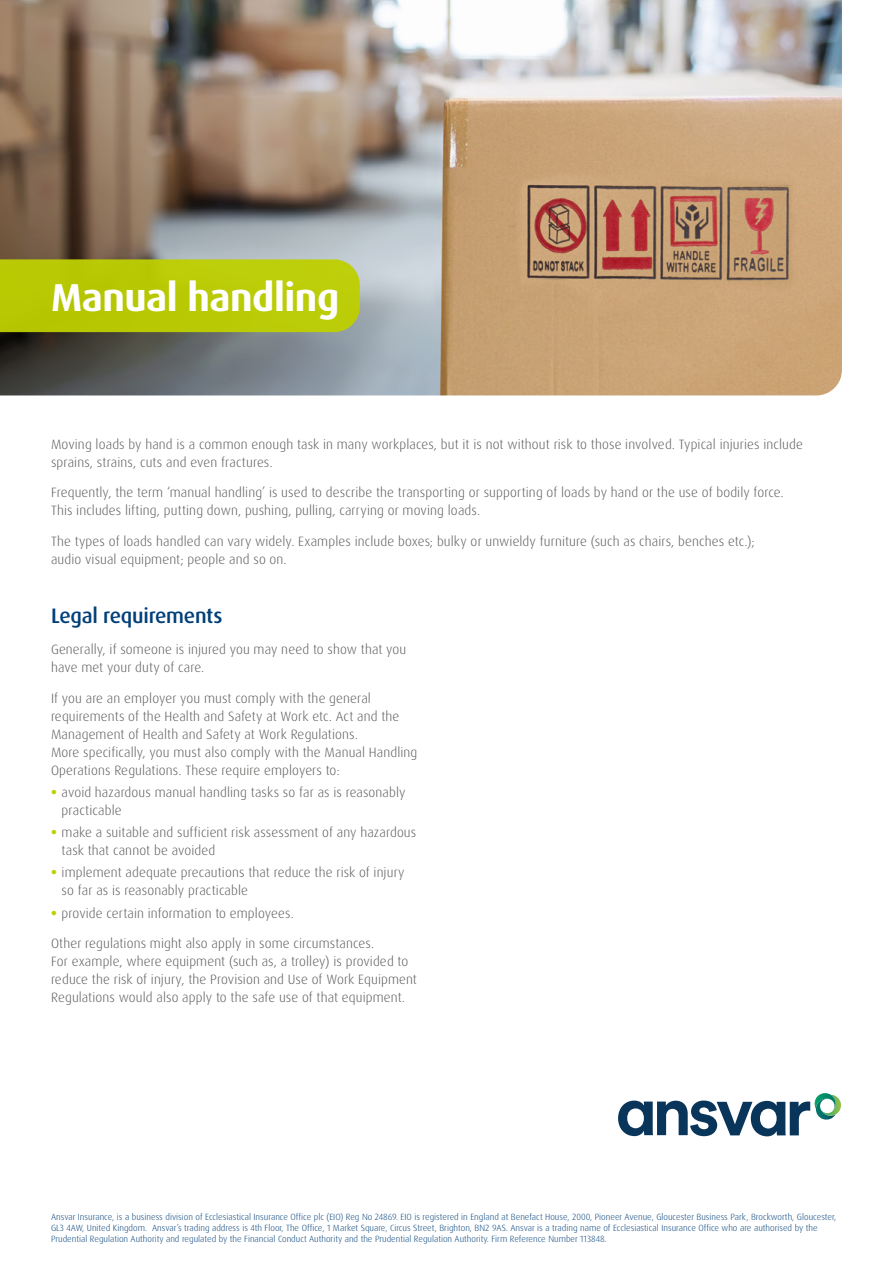
<style>
.page{position:relative;width:893px;height:1263px;background:#fff}
.page>*{position:absolute;margin:0;border:0;box-sizing:border-box;transform-origin:0 0}
.t1{font:700 39px "Dax Pro";letter-spacing:-.015em;color:#fff}
.t2{font:500 21px "Dax Pro";letter-spacing:-.01em;color:#003f79}
.t3{font:300 13.5px/18px "Dax Pro";letter-spacing:.01em;color:#575756}
.t4{font:300 9px/10.8px "Dax Pro";color:#003f79}
.s1{font-weight:800;color:#bed000}
</style>
<div class="page">
<svg style="left:618px;top:1093px;width:223px;height:43px"></svg>
<img style="left:0;top:0;width:842px;height:395px">
<div style="left:0;top:259px;width:360px;height:73px;background:#b9c904"></div>
<h1 class="t1" style="left:51px;top:272px;width:290px">Manual handling</h1>
<p class="t3" style="left:51px;top:435px;width:753px">Moving loads by hand is a common enough task in many workplaces, but it is not without risk to those involved. Typical injuries include sprains, strains, cuts and even fractures.</p>
<p class="t3" style="left:51px;top:484px;width:734px">Frequently, the term ‘manual handling’ is used to describe the transporting or supporting of loads by hand or the use of bodily force.<br>This includes lifting, putting down, pushing, pulling, carrying or moving loads.</p>
<p class="t3" style="left:51px;top:532px;width:705px">The types of loads handled can vary widely. Examples include boxes; bulky or unwieldy furniture (such as chairs, benches etc.); audio visual equipment; people and so on.</p>
<h2 class="t2" style="left:51px;top:602px;width:173px">Legal requirements</h2>
<p class="t3" style="left:51px;top:640px;width:357px">Generally, if someone is injured you may need to show that you have met your duty of care.</p>
<p class="t3" style="left:51px;top:689px;width:368px">If you are an employer you must comply with the general requirements of the Health and Safety at Work etc. Act and the Management of Health and Safety at Work Regulations.<br>More specifically, you must also comply with the Manual Handling Operations Regulations. These require employers to:</p>
<p class="t3" style="left:62px;top:783px;width:345px;text-indent:-11px"><span class="s1">•</span> avoid hazardous manual handling tasks so far as is reasonably practicable</p>
<p class="t3" style="left:62px;top:823px;width:356px;text-indent:-11px"><span class="s1">•</span> make a suitable and sufficient risk assessment of any hazardous task that cannot be avoided</p>
<p class="t3" style="left:62px;top:864px;width:344px;text-indent:-11px"><span class="s1">•</span> implement adequate precautions that reduce the risk of injury so far as is reasonably practicable</p>
<p class="t3" style="left:51px;top:904px;width:244px"><span class="s1">•</span> provide certain information to employees.</p>
<p class="t3" style="left:51px;top:935px;width:367px">Other regulations might also apply in some circumstances.<br>For example, where equipment (such as, a trolley) is provided to reduce the risk of injury, the Provision and Use of Work Equipment Regulations would also apply to the safe use of that equipment.</p>
<p class="t4" style="left:51px;top:1211px;width:787px">Ansvar Insurance, is a business division of Ecclesiastical Insurance Office plc (EIO) Reg No 24869. EIO is registered in England at Benefact House, 2000, Pioneer Avenue, Gloucester Business Park, Brockworth, Gloucester,<br>GL3 4AW, United Kingdom. Ansvar’s trading address is 4th Floor, The Office, 1 Market Square, Circus Street, Brighton, BN2 9AS. Ansvar is a trading name of Ecclesiastical Insurance Office who are authorised by the<br>Prudential Regulation Authority and regulated by the Financial Conduct Authority and the Prudential Regulation Authority. Firm Reference Number 113848.</p>
</div>
